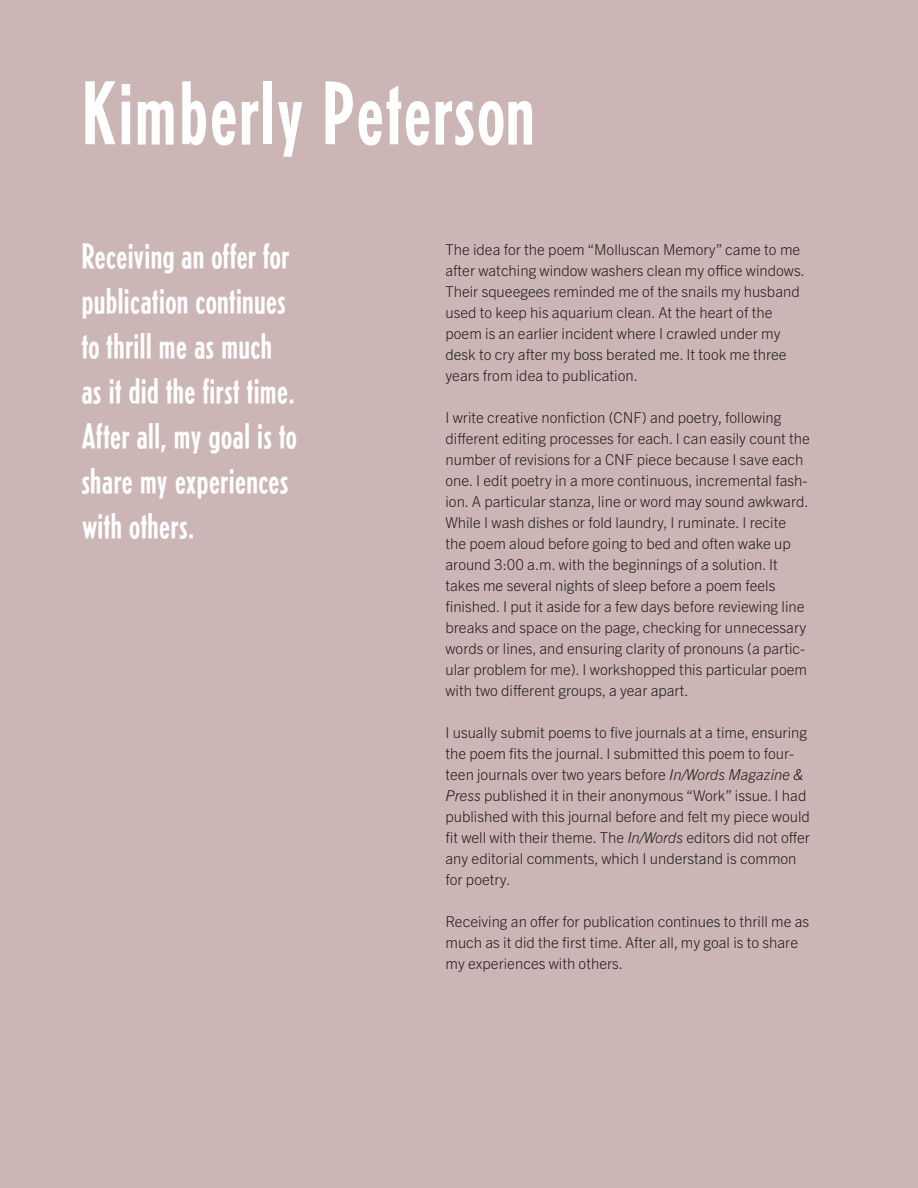
<style>
.page{position:relative;width:918px;height:1188px;background:#ccb5b5}
.page>*{position:absolute;margin:0;border:0;box-sizing:border-box;transform-origin:0 0}
.LitMag_Intro_Name_NE{font:90px "Erbar";color:#fff}
.LitMag_Intro_pull_qu{font:36px/45px "Erbar";letter-spacing:-.005em;color:#fff}
.t1{font:300 15px/21px "Trade Gothic Next LT Pro";color:#231f20}
.s1{font-style:italic}
</style>
<div class="page">
<p class="LitMag_Intro_Name_NE" style="left:81px;top:60px;width:455px">Kimberly Peterson</p>
<p class="LitMag_Intro_pull_qu" style="left:81px;top:235px;width:218px">Receiving an offer for publication continues to thrill me as much as it did the first time.<br>After all, my goal is to share my experiences with others.</p>
<p class="t1" style="left:446px;top:239px;width:361px">The idea for the poem “Molluscan Memory” came to me after watching window washers clean my office windows.<br>Their squeegees reminded me of the snails my husband used to keep his aquarium clean. At the heart of the poem is an earlier incident where I crawled under my desk to cry after my boss berated me. It took me three years from idea to publication.</p>
<p class="t1" style="left:446px;top:407px;width:366px">I write creative nonfiction (CNF) and poetry, following different editing processes for each. I can easily count the number of revisions for a CNF piece because I save each one. I edit poetry in a more continuous, incremental fash&shy;ion. A particular stanza, line or word may sound awkward.<br>While I wash dishes or fold laundry, I ruminate. I recite the poem aloud before going to bed and often wake up around 3:00 a.m. with the beginnings of a solution. It takes me several nights of sleep before a poem feels finished. I put it aside for a few days before reviewing line breaks and space on the page, checking for unnecessary words or lines, and ensuring clarity of pronouns (a partic&shy;ular problem for me). I workshopped this particular poem with two different groups, a year apart.</p>
<p class="t1" style="left:446px;top:722px;width:366px">I usually submit poems to five journals at a time, ensuring the poem fits the journal. I submitted this poem to four&shy;teen journals over two years before <span class="s1">In/Words Magazine &amp; Press</span> published it in their anonymous “Work” issue. I had published with this journal before and felt my piece would fit well with their theme. The <span class="s1">In/Words</span> editors did not offer any editorial comments, which I understand is common for poetry.</p>
<p class="t1" style="left:446px;top:911px;width:365px">Receiving an offer for publication continues to thrill me as much as it did the first time. After all, my goal is to share my experiences with others.</p>
</div>
